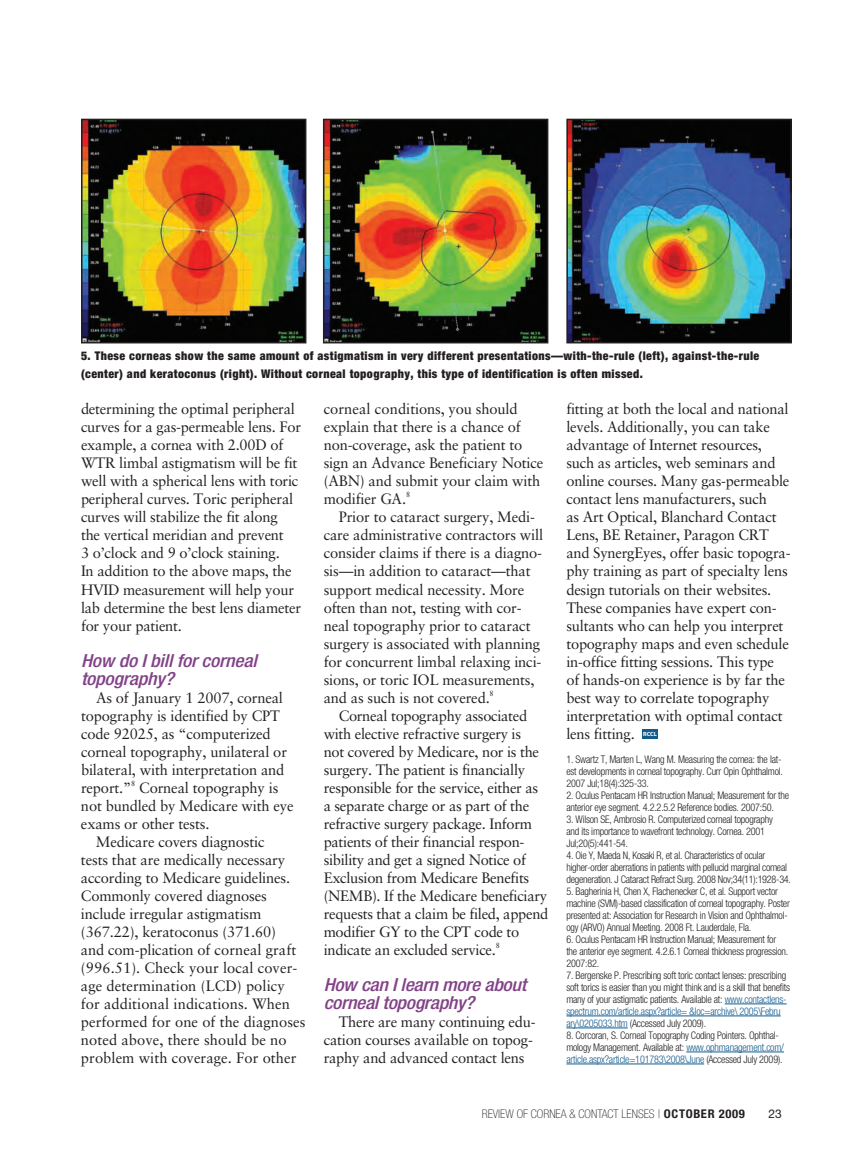
<style>
.page{position:relative;width:864px;height:1162px;background:#fff}
.page>*{position:absolute;margin:0;border:0;box-sizing:border-box;transform-origin:0 0}
.t1{font:italic 500 condensed 18px/18px "Helvetica Neue";letter-spacing:-.015em;color:#824288;scale:1.1 1}
.t2{font:15px/18px "Sabon";letter-spacing:-.015em;color:#231f20}
.t3{font:15px "Sabon";letter-spacing:.005em;color:#231f20}
.t4{font:900 condensed 12px/18px "Helvetica Neue";letter-spacing:.035em;color:#231f20}
.t5{font:100 condensed 12px "Helvetica Neue";color:#231f20}
.t6{font:12px "Helvetica Neue";color:#231f20}
.t7{font:300 condensed 10.5px/12px "Helvetica Neue";letter-spacing:-.02em;color:#231f20}
.t8{font:7.5px "Sabon";color:#231f20}
.t9{font:700 6px "Myriad Pro";color:#fff}
.s1{color:#135b8c}
.s2{font-weight:700}
</style>
<div class="page">
<hr style="left:725px;top:1003px;width:62px;height:1px;background:#135b8c">
<hr style="left:566px;top:1015px;width:215px;height:1px;background:#135b8c">
<hr style="left:566px;top:1027px;width:62px;height:1px;background:#135b8c">
<hr style="left:686px;top:1051px;width:98px;height:1px;background:#135b8c">
<hr style="left:566px;top:1063px;width:138px;height:1px;background:#135b8c">
<div style="left:642px;top:729px;width:16px;height:9px;background:#135b8c"></div>
<img style="left:84px;top:122px;width:219px;height:218px">
<div style="left:81px;top:119px;width:225px;height:224px;border:2px solid #231f20"></div>
<img style="left:326px;top:122px;width:219px;height:218px">
<div style="left:323px;top:119px;width:225px;height:224px;border:2px solid #231f20"></div>
<img style="left:569px;top:122px;width:220px;height:218px">
<div style="left:566px;top:119px;width:226px;height:224px;border:2px solid #231f20"></div>
<p class="t4" style="left:81px;top:348px;width:680px">5. These corneas show the same amount of astigmatism in very different presentations—with-the-rule (left), against-the-rule (center) and keratoconus (right). Without corneal topography, this type of identification is often missed.</p>
<p class="t2" style="left:81px;top:401px;width:222px">determining the optimal peripheral curves for a gas-permeable lens. For example, a cornea with 2.00D of WTR limbal astigmatism will be fit well with a spherical lens with toric peripheral curves. Toric peripheral curves will stabilize the fit along<br>the vertical meridian and prevent<br>3 o’clock and 9 o’clock staining.<br>In addition to the above maps, the HVID measurement will help your lab determine the best lens diameter for your patient.</p>
<p class="t1" style="left:81px;top:652px;width:161px">How do I bill for corneal topography?</p>
<p class="t2" style="left:81px;top:689px;width:208px;text-indent:15px">As of January 1 2007, corneal topography is identified by CPT code 92025, as “computerized corneal topography, unilateral or bilateral, with interpretation and report.”</p>
<p class="t8" style="left:131px;top:779px;width:6px">8</p>
<p class="t2" style="left:139px;top:779px;width:141px">Corneal topography is</p>
<p class="t2" style="left:81px;top:797px;width:214px">not bundled by Medicare with eye</p>
<p class="t2" style="left:81px;top:815px;width:130px">exams or other tests.</p>
<p class="t2" style="left:96px;top:833px;width:170px">Medicare covers diagnostic</p>
<p class="t2" style="left:81px;top:851px;width:206px">tests that are medically necessary</p>
<p class="t2" style="left:81px;top:869px;width:211px">according to Medicare guidelines.</p>
<p class="t2" style="left:81px;top:887px;width:187px">Commonly covered diagnoses</p>
<p class="t2" style="left:81px;top:905px;width:182px">include irregular astigmatism</p>
<p class="t2" style="left:81px;top:923px;width:197px">(367.22), keratoconus (371.60)</p>
<p class="t2" style="left:81px;top:941px;width:217px">and com-plication of corneal graft</p>
<p class="t3" style="left:81px;top:961px;width:218px">(996.51). Check your local cover-</p>
<p class="t3" style="left:81px;top:979px;width:205px">age determination (LCD) policy</p>
<p class="t3" style="left:81px;top:997px;width:210px">for additional indications. When</p>
<p class="t3" style="left:81px;top:1015px;width:226px">performed for one of the diagnoses</p>
<p class="t3" style="left:81px;top:1033px;width:207px">noted above, there should be no</p>
<p class="t3" style="left:81px;top:1051px;width:217px">problem with coverage. For other</p>
<p class="t2" style="left:324px;top:401px;width:221px">corneal conditions, you should explain that there is a chance of non-coverage, ask the patient to sign an Advance Beneficiary Notice (ABN) and submit your claim with modifier GA.</p>
<p class="t8" style="left:406px;top:491px;width:6px">8</p>
<p class="t2" style="left:324px;top:509px;width:221px;text-indent:15px">Prior to cataract surgery, Medi&shy;care administrative contractors will consider claims if there is a diagno&shy;sis—in addition to cataract—that support medical necessity. More often than not, testing with cor&shy;neal topography prior to cataract surgery is associated with planning for concurrent limbal relaxing inci&shy;sions, or toric IOL measurements, and as such is not covered.</p>
<p class="t8" style="left:490px;top:689px;width:6px">8</p>
<p class="t2" style="left:324px;top:707px;width:226px;text-indent:15px">Corneal topography associated with elective refractive surgery is<br>not covered by Medicare, nor is the surgery. The patient is financially responsible for the service, either as a separate charge or as part of the refractive surgery package. Inform patients of their financial respon&shy;sibility and get a signed Notice of Exclusion from Medicare Benefits (NEMB). If the Medicare beneficiary requests that a claim be filed, append modifier GY to the CPT code to indicate an excluded service.</p>
<p class="t8" style="left:496px;top:941px;width:6px">8</p>
<p class="t1" style="left:324px;top:976px;width:186px">How can I learn more about corneal topography?</p>
<p class="t2" style="left:324px;top:1013px;width:213px;text-indent:15px">There are many continuing edu&shy;cation courses available on topog&shy;raphy and advanced contact lens</p>
<p class="t2" style="left:566px;top:401px;width:226px">fitting at both the local and national levels. Additionally, you can take advantage of Internet resources, such as articles, web seminars and online courses. Many gas-permeable contact lens manufacturers, such<br>as Art Optical, Blanchard Contact Lens, BE Retainer, Paragon CRT and SynergEyes, offer basic topogra&shy;phy training as part of specialty lens design tutorials on their websites.<br>These companies have expert con&shy;sultants who can help you interpret topography maps and even schedule in-office fitting sessions. This type of hands-on experience is by far the best way to correlate topography interpretation with optimal contact lens fitting.</p>
<p class="t9" style="left:643px;top:731px;width:15px">RCCL</p>
<p class="t7" style="left:566px;top:753px;width:218px">1. Swartz T, Marten L, Wang M. Measuring the cornea: the lat&shy;est developments in corneal topography. Curr Opin Ophthalmol.<br>2007 Jul;18(4):325-33.</p>
<p class="t7" style="left:566px;top:789px;width:224px">2. Oculus Pentacam HR Instruction Manual; Measurement for the anterior eye segment. 4.2.2.5.2 Reference bodies. 2007:50.</p>
<p class="t7" style="left:566px;top:813px;width:208px">3. Wilson SE, Ambrosio R. Computerized corneal topography and its importance to wavefront technology. Cornea. 2001<br>Jul;20(5):441-54.</p>
<p class="t7" style="left:566px;top:849px;width:226px">4. Oie Y, Maeda N, Kosaki R, et al. Characteristics of ocular higher-order aberrations in patients with pellucid marginal corneal degeneration. J Cataract Refract Surg. 2008 Nov;34(11):1928-34.</p>
<p class="t7" style="left:566px;top:885px;width:225px">5. Bagherinia H, Chen X, Flachenecker C, et al. Support vector machine (SVM)-based classification of corneal topography. Poster presented at: Association for Research in Vision and Ophthalmol&shy;ogy (ARVO) Annual Meeting. 2008 Ft. Lauderdale, Fla.</p>
<p class="t7" style="left:566px;top:933px;width:223px">6. Oculus Pentacam HR Instruction Manual; Measurement for the anterior eye segment. 4.2.6.1 Corneal thickness progression.<br>2007:82.</p>
<p class="t7" style="left:566px;top:969px;width:225px">7. Bergenske P. Prescribing soft toric contact lenses: prescribing soft torics is easier than you might think and is a skill that benefits many of your astigmatic patients. Available at: <span class="s1">www.contactlens&shy;spectrum.com/article.aspx?article= &amp;loc=archive\ 2005\Febru ary\0205033.htm</span> (Accessed July 2009).</p>
<p class="t7" style="left:566px;top:1029px;width:219px">8. Corcoran, S. Corneal Topography Coding Pointers. Ophthal&shy;mology Management. Available at: <span class="s1">www.ophmanagement.com/ article.aspx?article=101783\2008\June</span> (Accessed July 2009).</p>
<p class="t5" style="left:482px;top:1108px;width:265px">REVIEW OF CORNEA &amp; CONTACT LENSES | <span class="s2">OCTOBER 2009</span></p>
<p class="t6" style="left:769px;top:1108px;width:15px">23</p>
</div>
